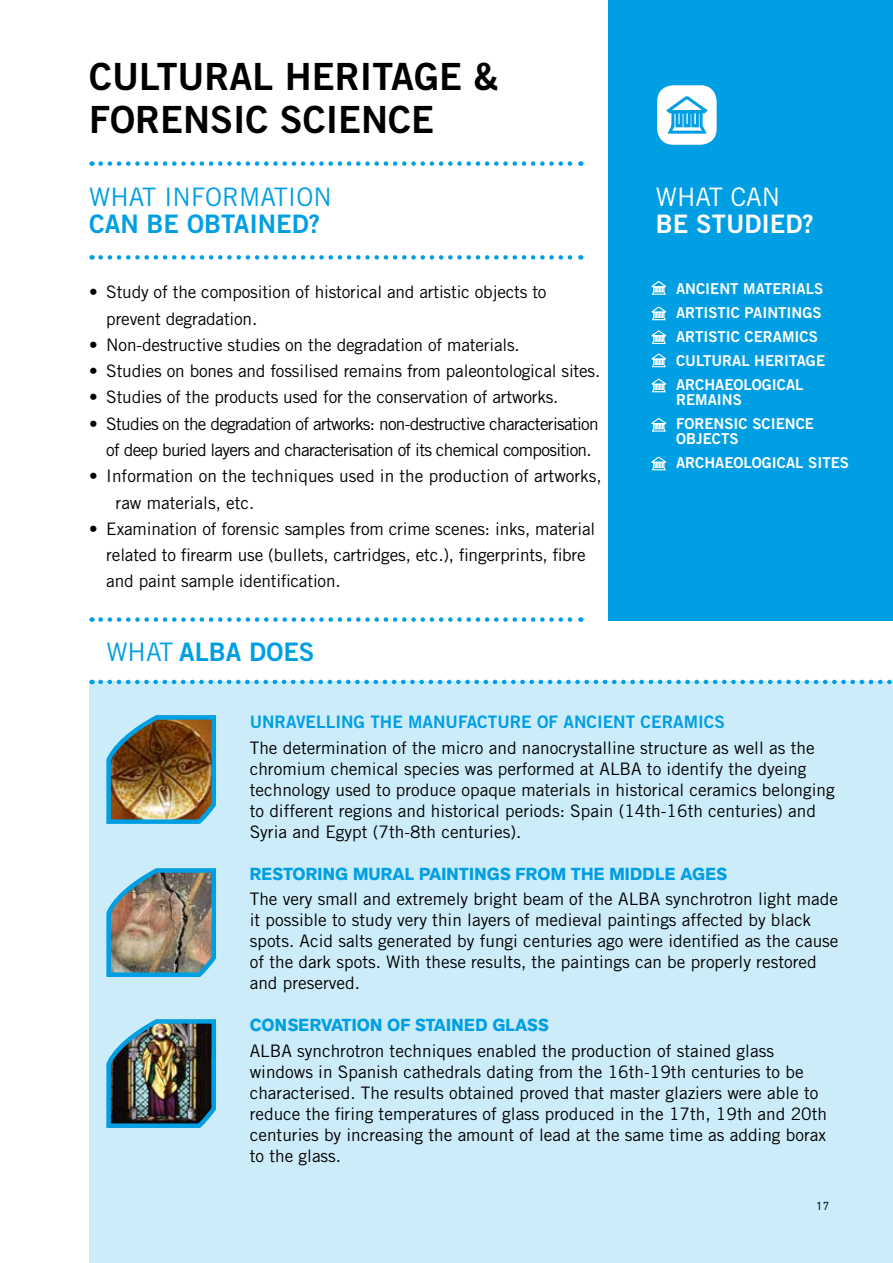
<style>
.page{position:relative;width:893px;height:1263px;background:#fff}
.page>*{position:absolute;margin:0;border:0;box-sizing:border-box;transform-origin:0 0}
.t1{font:37.5px/43.5px "Trade Gothic LT Std Bd 2";color:#000}
.t2{font:25.5px "Trade Gothic LT Std Bd 2";color:#009fe3}
.t3{font:25.5px "Trade Gothic LT Std";color:#009fe3}
.t4{font:25.5px "Trade Gothic LT Std Bd 2";color:#fff}
.t5{font:25.5px "Trade Gothic LT Std";color:#fff}
.t6{font:17.25px/21px "Trade Gothic LT Std";color:#000}
.t7{font:17.25px/26.2px "Trade Gothic LT Std";letter-spacing:-.04em;color:#000;text-align:center}
.t8{font:700 17.25px "Akzid Grtsk Next";letter-spacing:.01em;color:#009fe3}
.t9{font:17.25px "Trade Gothic LT Std Bd 2";color:#009fe3}
.t10{font:15px/24px "Trade Gothic LT Std Bd 2";color:#fff}
.t11{font:12px "DIN Next LT Pro";color:#000}
.s1{font-family:"Trade Gothic LT Std"}
</style>
<div class="page">
<div style="left:89px;top:681px;width:804px;height:582px;background:#cdecf9"></div>
<img style="left:106px;top:868px;width:110px;height:109px">
<img style="left:106px;top:715px;width:110px;height:109px">
<img style="left:106px;top:1019px;width:110px;height:109px">
<svg style="left:101px;top:680px;width:791px;height:4px"></svg>
<svg style="left:101px;top:617px;width:480px;height:5px"></svg>
<svg style="left:101px;top:255px;width:480px;height:5px"></svg>
<svg style="left:101px;top:161px;width:480px;height:5px"></svg>
<div style="left:608px;top:0;width:285px;height:621px;background:#009fe3"></div>
<div style="left:657px;top:85px;width:60px;height:60px;background:#fff;border-radius:16px"></div>
<svg style="left:651px;top:281px;width:16px;height:14px"></svg>
<svg style="left:651px;top:306px;width:16px;height:15px"></svg>
<svg style="left:651px;top:330px;width:16px;height:14px"></svg>
<svg style="left:651px;top:353px;width:16px;height:15px"></svg>
<svg style="left:651px;top:378px;width:16px;height:15px"></svg>
<svg style="left:651px;top:418px;width:16px;height:14px"></svg>
<svg style="left:651px;top:456px;width:16px;height:15px"></svg>
<svg style="left:666px;top:96px;width:42px;height:38px"></svg>
<h1 class="t1" style="left:89px;top:54px;width:411px">CULTURAL HERITAGE &amp;<br>FORENSIC SCIENCE</h1>
<h2 class="t3" style="left:89px;top:181px;width:244px">WHAT INFORMATION</h2>
<h2 class="t2" style="left:89px;top:208px;width:232px">CAN BE OBTAINED?</h2>
<p class="t6" style="left:106px;top:279px;width:442px;line-height:26.2px;text-indent:-17px">• Study of the composition of historical and artistic objects to prevent degradation.</p>
<p class="t6" style="left:89px;top:334px;width:432px">• Non-destructive studies on the degradation of materials.</p>
<p class="t6" style="left:89px;top:360px;width:513px">• Studies on bones and fossilised remains from paleontological sites.</p>
<p class="t6" style="left:89px;top:387px;width:471px">• Studies of the products used for the conservation of artworks.</p>
<p class="t7" style="left:89px;top:410px;width:511px">• Studies on the degradation of artworks: non-destructive characterisation of deep buried layers and characterisation of its chemical composition.</p>
<p class="t6" style="left:116px;top:463px;width:488px;line-height:26.2px;text-indent:-26px">• Information on the techniques used in the production of artworks, raw materials, etc.</p>
<p class="t6" style="left:106px;top:515px;width:491px;line-height:26.2px;text-indent:-17px">• Examination of forensic samples from crime scenes: inks, material related to firearm use (bullets, cartridges, etc.), fingerprints, fibre and paint sample identification.</p>
<h2 class="t2" style="left:106px;top:636px;width:210px"><span class="s1">WHAT</span> ALBA DOES</h2>
<h2 class="t5" style="left:656px;top:181px;width:126px">WHAT CAN</h2>
<h2 class="t4" style="left:656px;top:208px;width:159px">BE STUDIED?</h2>
<p class="t10" style="left:676px;top:277px;width:151px">ANCIENT MATERIALS<br>ARTISTIC PAINTINGS<br>ARTISTIC CERAMICS<br>CULTURAL HERITAGE<br>ARCHAEOLOGICAL</p>
<p class="t10" style="left:676px;top:388px;width:139px">REMAINS<br>FORENSIC SCIENCE</p>
<p class="t10" style="left:676px;top:427px;width:174px">OBJECTS<br>ARCHAEOLOGICAL SITES</p>
<p class="t9" style="left:250px;top:711px;width:477px">UNRAVELLING THE MANUFACTURE OF ANCIENT CERAMICS</p>
<p class="t6" style="left:250px;top:737px;width:587px">The determination of the micro and nanocrystalline structure as well as the chromium chemical species was performed at ALBA to identify the dyeing technology used to produce opaque materials in historical ceramics belonging to different regions and historical periods: Spain (14th-16th centuries) and Syria and Egypt (7th-8th centuries).</p>
<p class="t8" style="left:250px;top:862px;width:479px">RESTORING MURAL PAINTINGS FROM THE MIDDLE AGES</p>
<p class="t6" style="left:250px;top:888px;width:590px">The very small and extremely bright beam of the ALBA synchrotron light made it possible to study very thin layers of medieval paintings affected by black spots. Acid salts generated by fungi centuries ago were identified as the cause of the dark spots. With these results, the paintings can be properly restored and preserved.</p>
<p class="t8" style="left:250px;top:1014px;width:301px">CONSERVATION OF STAINED GLASS</p>
<p class="t6" style="left:250px;top:1040px;width:579px">ALBA synchrotron techniques enabled the production of stained glass windows in Spanish cathedrals dating from the 16th-19th centuries to be characterised. The results obtained proved that master glaziers were able to reduce the firing temperatures of glass produced in the 17th, 19th and 20th centuries by increasing the amount of lead at the same time as adding borax to the glass.</p>
<p class="t11" style="left:816px;top:1199px;width:15px">17</p>
</div>
